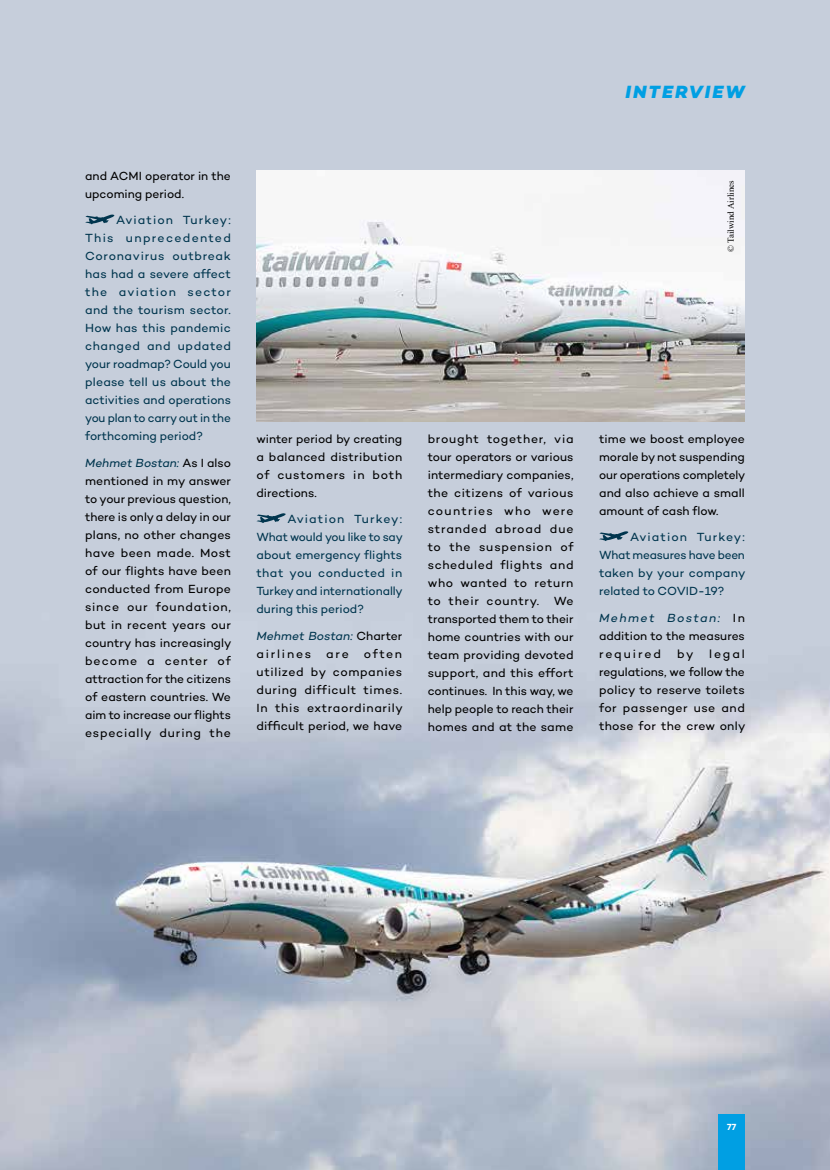
<style>
.page{position:relative;width:830px;height:1170px;background:#fff}
.page>*{position:absolute;margin:0;border:0;box-sizing:border-box;transform-origin:0 0}
.t1{font:italic 800 18px "Campton";letter-spacing:.11em;color:#009fe3}
.t2{font:12px/18px "Campton";letter-spacing:.01em;color:#000;text-align:justify}
.t3{font:12px/18px "Campton";letter-spacing:-.005em;color:#00354e;text-align:justify}
.t4{font:12px/18px "Campton";letter-spacing:.145em;color:#000}
.t5{font:9px "Times New Roman";color:#000}
.t6{font:600 9px "Campton";color:#fff}
.s1{font-style:italic;color:#00354e}
</style>
<div class="page">
<img style="left:0;top:0;width:829px;height:1169px">
<svg style="left:85px;top:214px;width:30px;height:10px"></svg>
<svg style="left:256px;top:513px;width:30px;height:10px"></svg>
<svg style="left:598px;top:531px;width:30px;height:10px"></svg>
<img style="left:256px;top:170px;width:488px;height:251px">
<div style="left:717px;top:1114px;width:27px;height:55px;background:#009fe3"></div>
<h1 class="t1" style="left:625px;top:81px;width:121px">INTERVIEW</h1>
<p class="t2" style="left:85px;top:166px;width:147px">and ACMI operator in the upcoming period.</p>
<p class="t3" style="left:85px;top:211px;width:147px;text-indent:31px">Aviation Turkey:<br>This unprecedented Coronavirus outbreak has had a severe affect the aviation sector and the tourism sector.<br>How has this pandemic changed and updated your roadmap? Could you please tell us about the activities and operations you plan to carry out in the forthcoming period?</p>
<p class="t2" style="left:85px;top:453px;width:148px"><span class="s1">Mehmet Bostan:</span> As I also mentioned in my answer to your previous question, there is only a delay in our plans, no other changes have been made. Most of our flights have been conducted from Europe since our foundation, but in recent years our country has increasingly become a center of attraction for the citizens of eastern countries. We aim to increase our flights especially during the</p>
<p class="t5" style="left:724px;top:252px;width:73px;rotate:-90deg">© Tailwind Airlines</p>
<p class="t2" style="left:256px;top:429px;width:147px">winter period by creating a balanced distribution of customers in both directions.</p>
<p class="t3" style="left:256px;top:509px;width:148px;text-indent:31px">Aviation Turkey:<br>What would you like to say about emergency flights that you conducted in Turkey and internationally during this period?</p>
<p class="t4" style="left:256px;top:626px;width:147px"><span class="s1">Mehmet Bostan:</span> Charter airlines</p>
<p class="t2" style="left:256px;top:644px;width:148px;text-indent:107px">often utilized by companies during difficult times.<br>In this extraordinarily difficult period, we have</p>
<p class="t2" style="left:326px;top:644px;width:24px">are</p>
<p class="t2" style="left:427px;top:429px;width:147px">brought together, via tour operators or various intermediary companies, the citizens of various countries who were stranded abroad due to the suspension of scheduled flights and who wanted to return to their country. We transported them to their home countries with our team providing devoted support, and this effort continues. In this way, we help people to reach their homes and at the same</p>
<p class="t2" style="left:598px;top:429px;width:148px">time we boost employee morale by not suspending our operations completely and also achieve a small amount of cash flow.</p>
<p class="t3" style="left:598px;top:527px;width:148px;text-indent:31px">Aviation Turkey:<br>What measures have been taken by your company related to COVID-19?</p>
<p class="t2" style="left:598px;top:608px;width:147px"><span class="s1">Mehmet Bostan:</span> In addition to the measures required</p>
<p class="t2" style="left:598px;top:644px;width:148px;text-indent:110px">legal regulations, we follow the policy to reserve toilets for passenger use and those for the crew only</p>
<p class="t2" style="left:676px;top:644px;width:18px">by</p>
<p class="t6" style="left:726px;top:1120px;width:11px">77</p>
</div>
